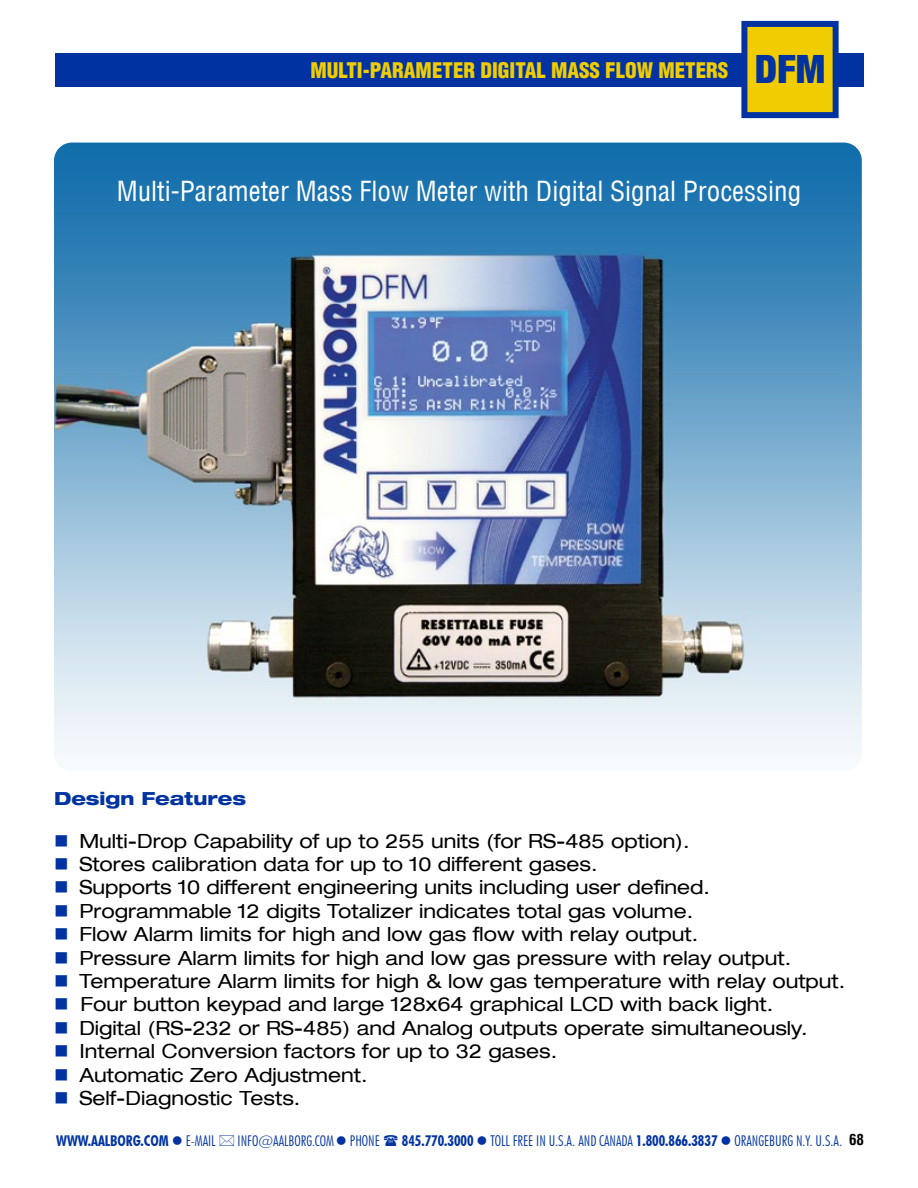
<style>
.page{position:relative;width:918px;height:1188px;background:#fff}
.page>*{position:absolute;margin:0;border:0;box-sizing:border-box;transform-origin:0 0}
.t1{font:39px "Helvetica Neue Black 3";color:#0033a1}
.t2{font:condensed 27px "Helvetica";color:#fff}
.t3{font:900 condensed 21px "Helvetica";color:#f0cc00}
.t4{font:19.5px "Helvetica Neue Regular 2";color:#000}
.t5{font:18px "Helvetica Neue Bold 2";color:#0033a1}
.t6{font:300 condensed 14.85px "Futura BT";color:#0033a1}
.t7{font:700 condensed 14.85px "Futura BT";color:#0033a1}
.s1{color:#0033a1}
.s2{font-weight:300}
.s3{font-weight:700}
.s4{font-family:"Helvetica";font-weight:700;font-size:15px;color:#000}
</style>
<div class="page">
<div style="left:56px;top:53px;width:808px;height:34px;background:#0033a1"></div>
<div style="left:744px;top:24px;width:92px;height:91px;background:#f0cc00"></div>
<div style="left:741px;top:21px;width:98px;height:97px;border:6px solid #0033a1"></div>
<img style="left:54px;top:143px;width:808px;height:611px">
<p class="t3" style="left:311px;top:57px;width:419px">MULTI-PARAMETER DIGITAL MASS FLOW METERS</p>
<h1 class="t1" style="left:755px;top:52px;width:72px">DFM</h1>
<h2 class="t2" style="left:117px;top:179px;width:686px">Multi-Parameter Mass Flow Meter with Digital Signal Processing</h2>
<p class="t5" style="left:54px;top:790px;width:194px">Design Features</p>
<p class="t4" style="left:54px;top:832px;width:637px"><span class="s1">■</span> Multi-Drop Capability of up to 255 units (for RS-485 option).</p>
<p class="t4" style="left:54px;top:855px;width:545px"><span class="s1">■</span> Stores calibration data for up to 10 different gases.</p>
<p class="t4" style="left:54px;top:879px;width:658px"><span class="s1">■</span> Supports 10 different engineering units including user defined.</p>
<p class="t4" style="left:54px;top:902px;width:641px"><span class="s1">■</span> Programmable 12 digits Totalizer indicates total gas volume.</p>
<p class="t4" style="left:54px;top:926px;width:646px"><span class="s1">■</span> Flow Alarm limits for high and low gas flow with relay output.</p>
<p class="t4" style="left:54px;top:949px;width:739px"><span class="s1">■</span> Pressure Alarm limits for high and low gas pressure with relay output.</p>
<p class="t4" style="left:54px;top:972px;width:793px"><span class="s1">■</span> Temperature Alarm limits for high &amp; low gas temperature with relay output.</p>
<p class="t4" style="left:54px;top:996px;width:721px"><span class="s1">■</span> Four button keypad and large 128x64 graphical LCD with back light.</p>
<p class="t4" style="left:54px;top:1019px;width:755px"><span class="s1">■</span> Digital (RS-232 or RS-485) and Analog outputs operate simultaneously.</p>
<p class="t4" style="left:54px;top:1043px;width:505px"><span class="s1">■</span> Internal Conversion factors for up to 32 gases.</p>
<p class="t4" style="left:54px;top:1066px;width:315px"><span class="s1">■</span> Automatic Zero Adjustment.</p>
<p class="t4" style="left:54px;top:1089px;width:248px"><span class="s1">■</span> Self-Diagnostic Tests.</p>
<p class="t7" style="left:56px;top:1132px;width:161px">WWW.AALBORG.COM ● <span class="s2">E-MAIL</span></p>
<p class="t6" style="left:238px;top:1131px;width:144px">INFO@AALBORG.COM● PHONE</p>
<p class="t6" style="left:402px;top:1132px;width:464px"><span class="s3">845.770.3000</span> ● TOLL FREE IN U.S.A. AND CANADA <span class="s3">1.800.866.3837</span> ● ORANGEBURG N.Y. U.S.A. <span class="s4">68</span></p>
</div>
